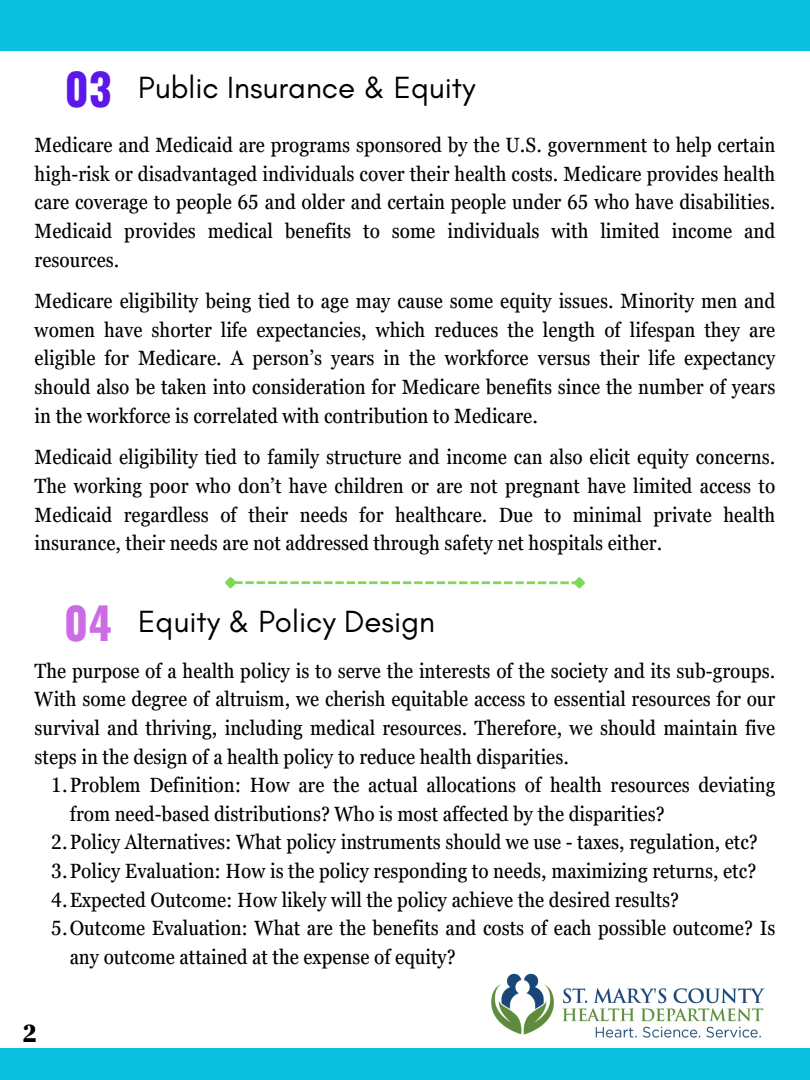
<style>
.page{position:relative;width:810px;height:1080px;background:#fff}
.page>*{position:absolute;margin:0;border:0;box-sizing:border-box;transform-origin:0 0}
.t1{font:700 43.75px "Oswald";color:#5e17eb}
.t2{font:700 43.75px "Oswald";color:#cb6ce6}
.t3{font:31.25px "Glacial Indifference";color:#000}
.t4{font:700 condensed 25px "Georgia Pro";color:#000}
.t5{font:condensed 20.62px/28.6px "Georgia Pro";color:#000;text-align:justify}
</style>
<div class="page">
<div style="left:0;top:0;width:810px;height:50px;background:#0cc0df"></div>
<div style="left:0;top:1048px;width:810px;height:32px;background:#0cc0df"></div>
<svg style="left:225px;top:577px;width:360px;height:12px"></svg>
<img style="left:491px;top:973px;width:274px;height:65px">
<h1 class="t1" style="left:65px;top:55px;width:48px">03</h1>
<p class="t3" style="left:138px;top:69px;width:339px">Public Insurance &amp; Equity</p>
<p class="t5" style="left:35px;top:131px;width:742px">Medicare and Medicaid are programs sponsored by the U.S. government to help certain high-risk or disadvantaged individuals cover their health costs. Medicare provides health care coverage to people 65 and older and certain people under 65 who have disabilities.<br>Medicaid provides medical benefits to some individuals with limited income and resources.</p>
<p class="t5" style="left:35px;top:287px;width:742px">Medicare eligibility being tied to age may cause some equity issues. Minority men and women have shorter life expectancies, which reduces the length of lifespan they are eligible for Medicare. A person’s years in the workforce versus their life expectancy should also be taken into consideration for Medicare benefits since the number of years in the workforce is correlated with contribution to Medicare.</p>
<p class="t5" style="left:35px;top:443px;width:742px">Medicaid eligibility tied to family structure and income can also elicit equity concerns.<br>The working poor who don’t have children or are not pregnant have limited access to Medicaid regardless of their needs for healthcare. Due to minimal private health insurance, their needs are not addressed through safety net hospitals either.</p>
<h1 class="t2" style="left:64px;top:589px;width:49px">04</h1>
<p class="t3" style="left:138px;top:603px;width:298px">Equity &amp; Policy Design</p>
<p class="t5" style="left:35px;top:656px;width:742px">The purpose of a health policy is to serve the interests of the society and its sub-groups.<br>With some degree of altruism, we cherish equitable access to essential resources for our survival and thriving, including medical resources. Therefore, we should maintain five steps in the design of a health policy to reduce health disparities.</p>
<p class="t5" style="left:70px;top:771px;width:707px;text-indent:-18px">1.Problem Definition: How are the actual allocations of health resources deviating from need-based distributions? Who is most affected by the disparities?</p>
<p class="t5" style="left:51px;top:828px;width:708px">2.Policy Alternatives: What policy instruments should we use - taxes, regulation, etc?</p>
<p class="t5" style="left:51px;top:856px;width:707px">3.Policy Evaluation: How is the policy responding to needs, maximizing returns, etc?</p>
<p class="t5" style="left:51px;top:885px;width:629px">4.Expected Outcome: How likely will the policy achieve the desired results?</p>
<p class="t5" style="left:70px;top:914px;width:707px;text-indent:-18px">5.Outcome Evaluation: What are the benefits and costs of each possible outcome? Is any outcome attained at the expense of equity?</p>
<p class="t4" style="left:23px;top:1019px;width:16px">2</p>
</div>
